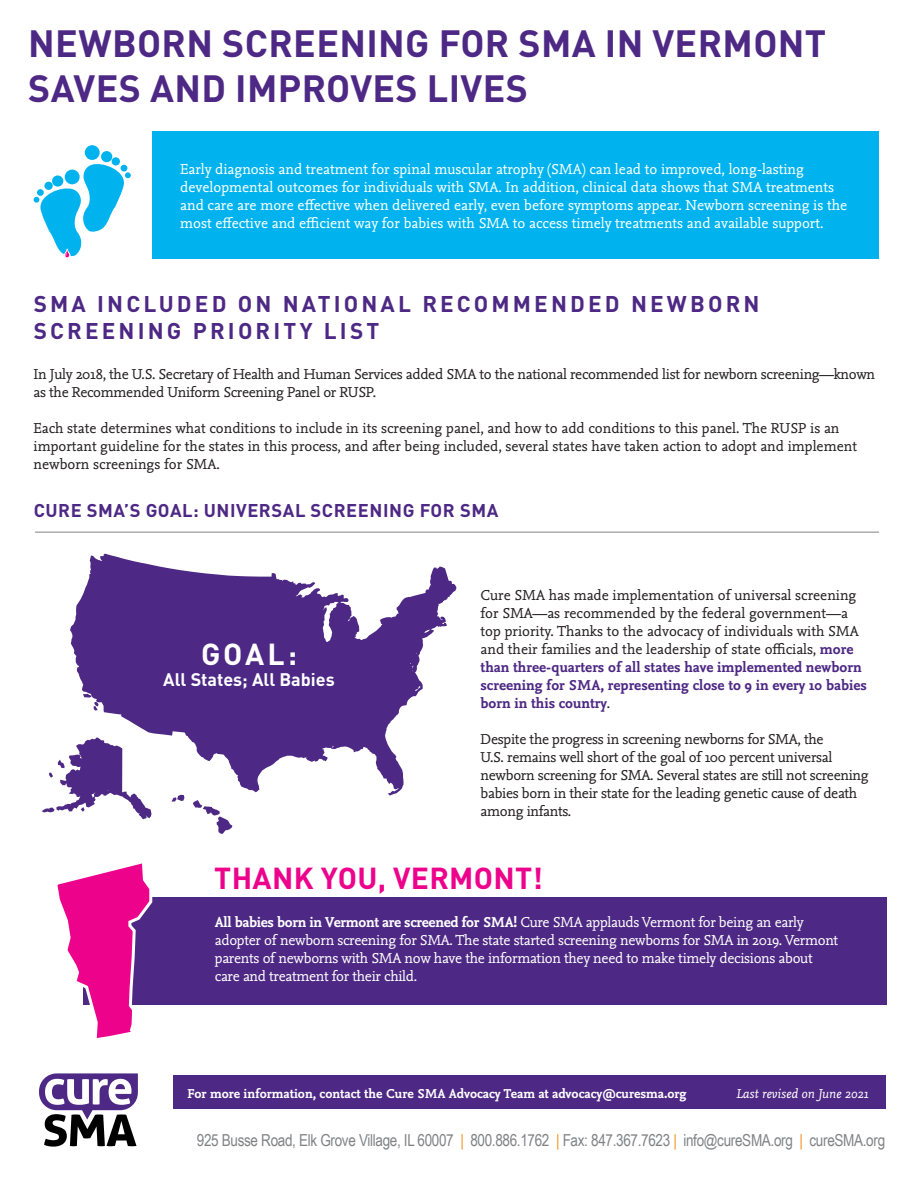
<style>
.page{position:relative;width:918px;height:1188px;background:#fff}
.page>*{position:absolute;margin:0;border:0;box-sizing:border-box;transform-origin:0 0}
.t1{font:700 37.5px/45px "DINOT";letter-spacing:.01em;color:#4d2884}
.t2{font:700 30px "DINOT";letter-spacing:.01em;color:#ed028c}
.t3{font:700 30px "DINOT";color:#fff}
.t4{font:700 22.5px/27px "DINOT";letter-spacing:.14em;color:#4d2884}
.t5{font:700 18.3px "DINOT";letter-spacing:.03em;color:#4d2884}
.t6{font:700 18px "DINOT";color:#fff}
.t7{font:16.5px "Arial Narrow";letter-spacing:-.02em;color:#808285}
.t8{font:15px/18px "Nexus Mix OT";color:#231f20}
.t9{font:15px/18px "Nexus Mix OT";letter-spacing:-.02em;color:#231f20}
.t10{font:15px/18px "Nexus Mix OT";color:#fff}
.t11{font:15px/18px "Nexus Mix OT";letter-spacing:-.02em;color:#fff}
.t12{font:700 13.5px "Nexus Mix OT";color:#fff}
.t13{font:italic 13.5px "Nexus Mix OT";color:#fff}
.s1{font-weight:700;color:#4d2884}
.s2{font-weight:700}
.s3{color:#f6911e}
</style>
<div class="page">
<div style="left:85px;top:145px;width:15px;height:15px;background:#00b3ee;border-radius:50%"></div>
<div style="left:101px;top:151px;width:11px;height:11px;background:#00b3ee;border-radius:50%"></div>
<div style="left:112px;top:157px;width:8px;height:8px;background:#00b3ee;border-radius:50%"></div>
<svg style="left:34px;top:162px;width:97px;height:96px"></svg>
<hr style="left:35px;top:532px;width:844px;height:1px;background:#808285">
<div style="left:173px;top:1076px;width:712px;height:33px;background:#4d2884"></div>
<div style="left:83px;top:898px;width:804px;height:107px;background:#4d2884"></div>
<svg style="left:57px;top:863px;width:97px;height:175px"></svg>
<svg style="left:39px;top:1073px;width:99px;height:74px"></svg>
<svg style="left:171px;top:796px;width:13px;height:6px"></svg>
<svg style="left:193px;top:800px;width:39px;height:34px"></svg>
<svg style="left:42px;top:755px;width:109px;height:64px"></svg>
<svg style="left:70px;top:554px;width:386px;height:242px;fill:#4d2884"></svg>
<svg style="left:94px;top:702px;width:5px;height:9px"></svg>
<div style="left:152px;top:132px;width:727px;height:127px;background:#00b3ee"></div>
<h1 class="t1" style="left:28px;top:20px;width:800px">NEWBORN SCREENING FOR SMA IN VERMONT<br>SAVES AND IMPROVES LIVES</h1>
<p class="t10" style="left:180px;top:160px;width:668px">Early diagnosis and treatment for spinal muscular atrophy (SMA) can lead to improved, long-lasting developmental outcomes for individuals with SMA. In addition, clinical data shows that SMA treatments and care are more effective when delivered early, even before symptoms appear. Newborn screening is the most effective and efficient way for babies with SMA to access timely treatments and available support.</p>
<h3 class="t4" style="left:34px;top:290px;width:727px">SMA INCLUDED ON NATIONAL RECOMMENDED NEWBORN<br>SCREENING PRIORITY LIST</h3>
<p class="t9" style="left:34px;top:365px;width:843px">In July 2018, the U.S. Secretary of Health and Human Services added SMA to the national recommended list for newborn screening—known as the Recommended Uniform Screening Panel or RUSP.</p>
<p class="t8" style="left:34px;top:419px;width:825px">Each state determines what conditions to include in its screening panel, and how to add conditions to this panel. The RUSP is an important guideline for the states in this process, and after being included, several states have taken action to adopt and implement newborn screenings for SMA.</p>
<p class="t5" style="left:34px;top:498px;width:466px">CURE SMA’S GOAL: UNIVERSAL SCREENING FOR SMA</p>
<h2 class="t3" style="left:201px;top:634px;width:97px">GOAL:</h2>
<p class="t6" style="left:163px;top:668px;width:173px">All States; All Babies</p>
<p class="t8" style="left:481px;top:587px;width:388px">Cure SMA has made implementation of universal screening for SMA—as recommended by the federal government—a top priority. Thanks to the advocacy of individuals with SMA and their families and the leadership of state officials, <span class="s1">more than three-quarters of all states have implemented newborn screening for SMA, representing close to 9 in every 10 babies born in this country</span>.</p>
<p class="t9" style="left:481px;top:731px;width:390px">Despite the progress in screening newborns for SMA, the<br>U.S. remains well short of the goal of 100 percent universal newborn screening for SMA. Several states are still not screening babies born in their state for the leading genetic cause of death among infants.</p>
<h2 class="t2" style="left:214px;top:859px;width:330px">THANK YOU, VERMONT!</h2>
<p class="t11" style="left:215px;top:914px;width:625px"><span class="s2">All babies born in Vermont are screened for SMA!</span> Cure SMA applauds Vermont for being an early adopter of newborn screening for SMA. The state started screening newborns for SMA in 2019. Vermont parents of newborns with SMA now have the information they need to make timely decisions about care and treatment for their child.</p>
<p class="t12" style="left:187px;top:1086px;width:501px">For more information, contact the Cure SMA Advocacy Team at advocacy@curesma.org</p>
<p class="t13" style="left:736px;top:1086px;width:134px">Last revised on June 2021</p>
<p class="t7" style="left:197px;top:1128px;width:690px">925 Busse Road, Elk Grove Village, IL 60007 <span class="s3">|</span> 800.886.1762 <span class="s3">|</span> Fax: 847.367.7623 <span class="s3">|</span> info@cureSMA.org <span class="s3">|</span> cureSMA.org</p>
</div>
